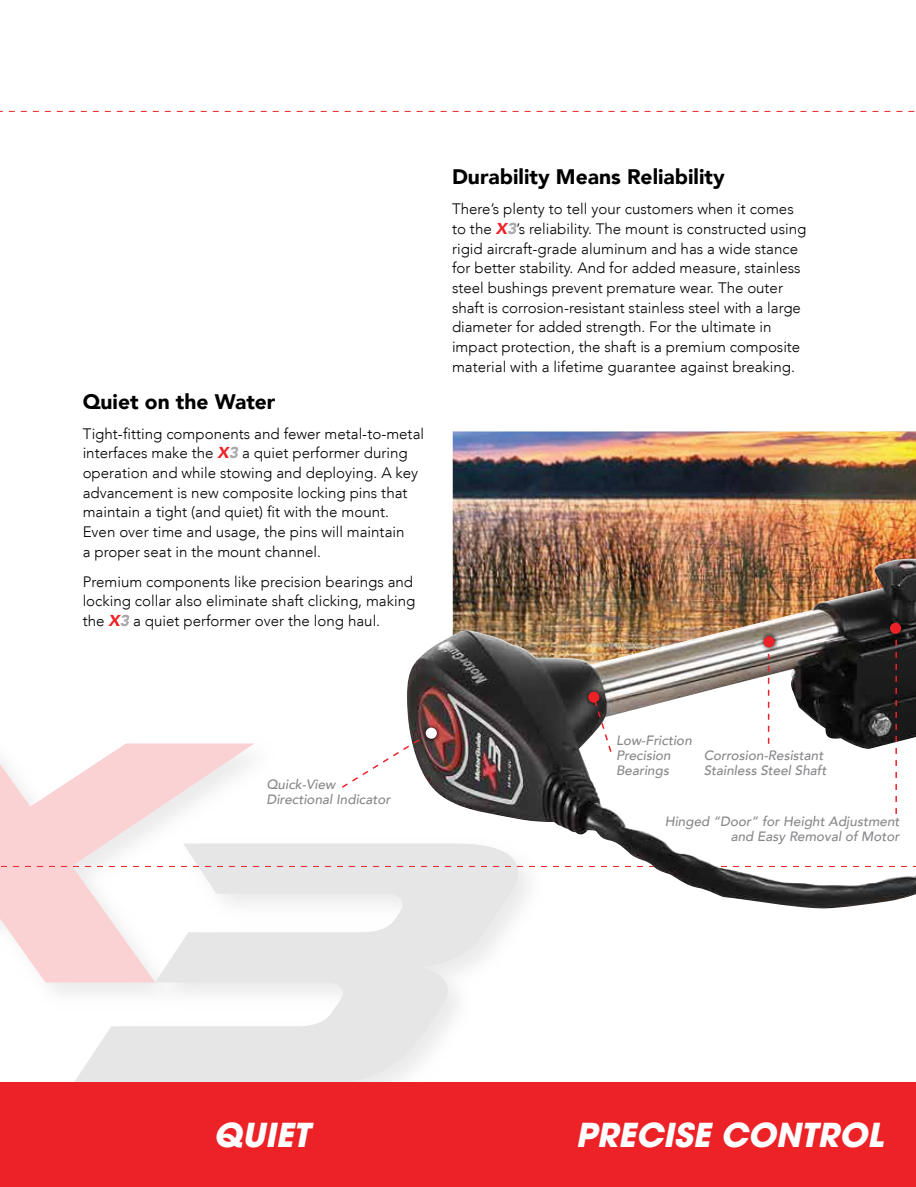
<style>
.page{position:relative;width:916px;height:1187px;background:#fff}
.page>*{position:absolute;margin:0;border:0;box-sizing:border-box;transform-origin:0 0}
.t1{font:italic 700 33px "Avant Garde LT";color:#fff}
.t2{font:900 21px "Avenir LT";color:#000}
.t3{font:300 15.15px/19.6px "Avenir LT";color:#000}
.t4{font:italic 500 13.5px/15px "Avenir LT";color:#87888b}
.s1{font-weight:900;font-style:italic;font-size:15.75px;color:#ec2227}
.s2{font-weight:900;font-style:italic;font-size:15.75px;color:#a8aaad}
</style>
<div class="page">
<svg style="left:1px;top:111px;width:914px;height:1px"></svg>
<svg style="left:1px;top:743px;width:253px;height:239px;fill:#fbd2d4"></svg>
<img style="left:62px;top:831px;width:192px;height:163px">
<svg style="left:74px;top:843px;width:450px;height:239px;fill:#ece6e6"></svg>
<svg style="left:1px;top:866px;width:406px;height:1px"></svg>
<div style="left:0;top:1082px;width:916px;height:105px;background:#ec2227"></div>
<img style="left:407px;top:431px;width:508px;height:467px">
<img style="left:757px;top:630px;width:24px;height:24px">
<div style="left:763px;top:636px;width:12px;height:11px;background:#ec2227;border-radius:50%"></div>
<img style="left:419px;top:721px;width:24px;height:24px">
<div style="left:426px;top:727px;width:11px;height:12px;background:#fff;border-radius:50%"></div>
<svg style="left:342px;top:734px;width:84px;height:55px"></svg>
<img style="left:883px;top:616px;width:25px;height:24px">
<div style="left:890px;top:623px;width:11px;height:11px;background:#ec2227;border-radius:50%"></div>
<svg style="left:895px;top:633px;width:2px;height:181px"></svg>
<svg style="left:768px;top:651px;width:1px;height:93px"></svg>
<img style="left:582px;top:685px;width:24px;height:24px">
<div style="left:588px;top:691px;width:11px;height:12px;background:#ec2227;border-radius:50%"></div>
<svg style="left:592px;top:696px;width:21px;height:57px"></svg>
<hr style="left:915px;top:0;width:1px;height:1187px;background:#231f20">
<hr style="left:0;top:0;width:1px;height:1187px;background:#231f20">
<p class="t2" style="left:83px;top:389px;width:194px">Quiet on the Water</p>
<p class="t3" style="left:83px;top:423px;width:343px">Tight-fitting components and fewer metal-to-metal interfaces make the <span class="s1">X</span><span class="s2">3</span> a quiet performer during operation and while stowing and deploying. A key advancement is new composite locking pins that maintain a tight (and quiet) fit with the mount.<br>Even over time and usage, the pins will maintain<br>a proper seat in the mount channel.</p>
<p class="t3" style="left:83px;top:571px;width:334px">Premium components like precision bearings and locking collar also eliminate shaft clicking, making the <span class="s1">X</span><span class="s2">3</span> a quiet performer over the long haul.</p>
<p class="t2" style="left:452px;top:164px;width:274px">Durability Means Reliability</p>
<p class="t3" style="left:452px;top:199px;width:356px">There’s plenty to tell your customers when it comes to the <span class="s1">X</span><span class="s2">3</span>’s reliability. The mount is constructed using rigid aircraft-grade aluminum and has a wide stance for better stability. And for added measure, stainless steel bushings prevent premature wear. The outer shaft is corrosion-resistant stainless steel with a large diameter for added strength. For the ultimate in impact protection, the shaft is a premium composite material with a lifetime guarantee against breaking.</p>
<p class="t4" style="left:266px;top:777px;width:126px">Quick-View<br>Directional Indicator</p>
<p class="t4" style="left:616px;top:733px;width:77px">Low-Friction<br>Precision<br>Bearings</p>
<p class="t4" style="left:665px;top:814px;width:236px;text-align:right">Hinged “Door” for Height Adjustment and Easy Removal of Motor</p>
<p class="t4" style="left:704px;top:748px;width:124px">Corrosion-Resistant<br>Stainless Steel Shaft</p>
<p class="t1" style="left:214px;top:1113px;width:98px">QUIET</p>
<p class="t1" style="left:576px;top:1113px;width:309px">PRECISE CONTROL</p>
</div>
